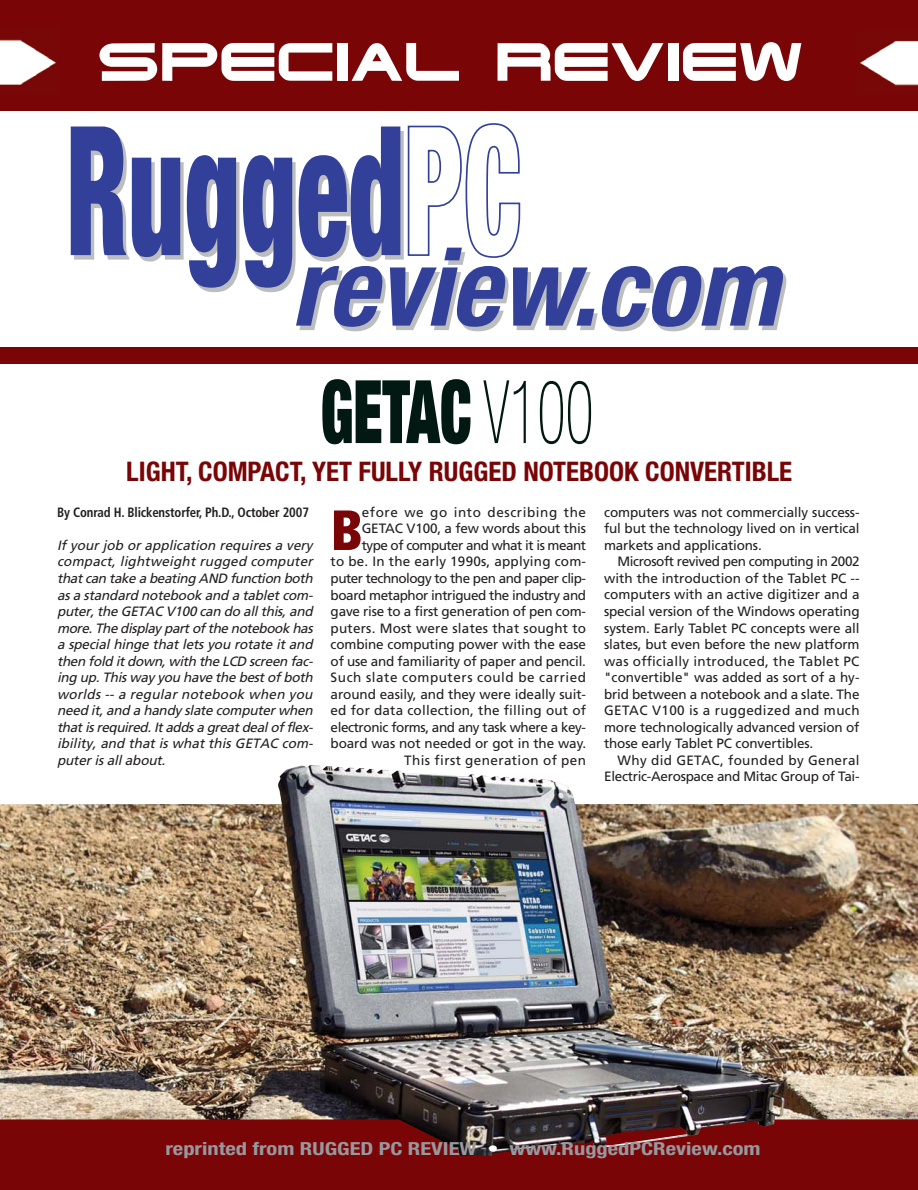
<style>
.page{position:relative;width:918px;height:1190px;background:#fff}
.page>*{position:absolute;margin:0;border:0;box-sizing:border-box;transform-origin:0 0}
.t1{font:900 condensed 180px "Helvetica Neue";color:#324099;scale:.6 1}
.t2{font:italic 700 condensed 108px "Helvetica Neue";color:#324099}
.t3{font:900 expanded 87.75px "Helvetica Neue";color:#021812;scale:.67 1}
.t4{font:900 condensed 56.55px "Frutiger";color:#7a0507;scale:.95 1}
.t5{font:51px "Chimes Plain";color:#fff}
.t6{font:700 condensed 27px "Helvetica Neue";color:#7a0507}
.t7{font:700 condensed 18px "Helvetica Neue";color:#97999f;scale:1.25 1}
.t8{font:13.5px/16.5px "Frutiger";letter-spacing:-.01em;color:#231f20;text-align:right}
.t9{font:italic 13.5px/16.5px "Frutiger";color:#231f20}
.t10{font:700 condensed 13.5px "Frutiger";letter-spacing:-.01em;color:#231f20;scale:.95 1}
.s1{color:#fff}
.s2{font-weight:100;font-stretch:condensed}
</style>
<div class="page">
<img style="left:0;top:0;width:918px;height:1189px">
<h3 class="t5" style="left:97px;top:43px;width:709px">SPECIAL REVIEW</h3>
<h1 class="t1" style="left:66px;top:127px;width:761px">Rugged<span class="s1">PC</span></h1>
<h2 class="t2" style="left:291px;top:225px;width:500px">review.com</h2>
<h3 class="t3" style="left:321px;top:380px;width:409px">GETAC <span class="s2">V100</span></h3>
<h3 class="t6" style="left:126px;top:461px;width:667px">LIGHT, COMPACT, YET FULLY RUGGED NOTEBOOK CONVERTIBLE</h3>
<p class="t10" style="left:57px;top:507px;width:267px">By Conrad H. Blickenstorfer, Ph.D., October 2007</p>
<p class="t9" style="left:57px;top:538px;width:260px">If your job or application requires a very compact, lightweight rugged computer thatcan take a beating AND function both asa standard notebook and a tabletcom&shy;puter,the GETAC V100 can do allthis,and more.The display partofthe notebook has a special hinge that lets you rotate it and then fold itdown,with the LCD screen fac&shy;ing up.Thisway you have the bestofboth worlds -- a regular notebook when you need it,and a handy slate computerwhen thatisrequired.Itaddsa greatdealofflex&shy;ibility, and that is what this GETAC com&shy;puterisallabout.</p>
<p class="t8" style="left:331px;top:505px;width:257px">efore we go into describing the GETAC V100, a few words about this<br>type of computer and what it is meant<br>to be. In the early 1990s, applying com&shy;puter technology to the pen and paper clip&shy;board metaphor intrigued the industry and gave rise to a first generation of pen com&shy;puters. Most were slates that sought to combine computing power with the ease of use and familiarity of paper and pencil.<br>Such slate computers could be carried around easily, and they were ideally suit&shy;ed for data collection, the filling out of electronic forms, and any task where a key&shy;board was not needed or got in the way.<br>This first generation of pen</p>
<p class="t8" style="left:604px;top:505px;width:257px;text-align:justify">computers was not commercially success&shy;ful but the technology lived on in vertical markets and applications.</p>
<h3 class="t4" style="left:331px;top:507px;width:35px">B</h3>
<p class="t8" style="left:604px;top:554px;width:257px;text-align:justify;text-indent:14px">Microsoft revived pen computing in 2002 with the introduction of the Tablet PC -- computers with an active digitizer and a special version of the Windows operating system. Early Tablet PC concepts were all slates, but even before the new platform was officially introduced, the Tablet PC "convertible" was added as sort of a hy&shy;brid between a notebook and a slate. The GETAC V100 is a ruggedized and much more technologically advanced version of those early Tablet PC convertibles.</p>
<p class="t8" style="left:604px;top:752px;width:257px">Why did GETAC, founded by General<br>Electric-Aerospace and Mitac Group of Tai-</p>
<h3 class="t7" style="left:165px;top:1142px;width:478px">reprinted from RUGGED PC REVIEW <span class="s1">•</span> www.RuggedPCReview.com</h3>
</div>
